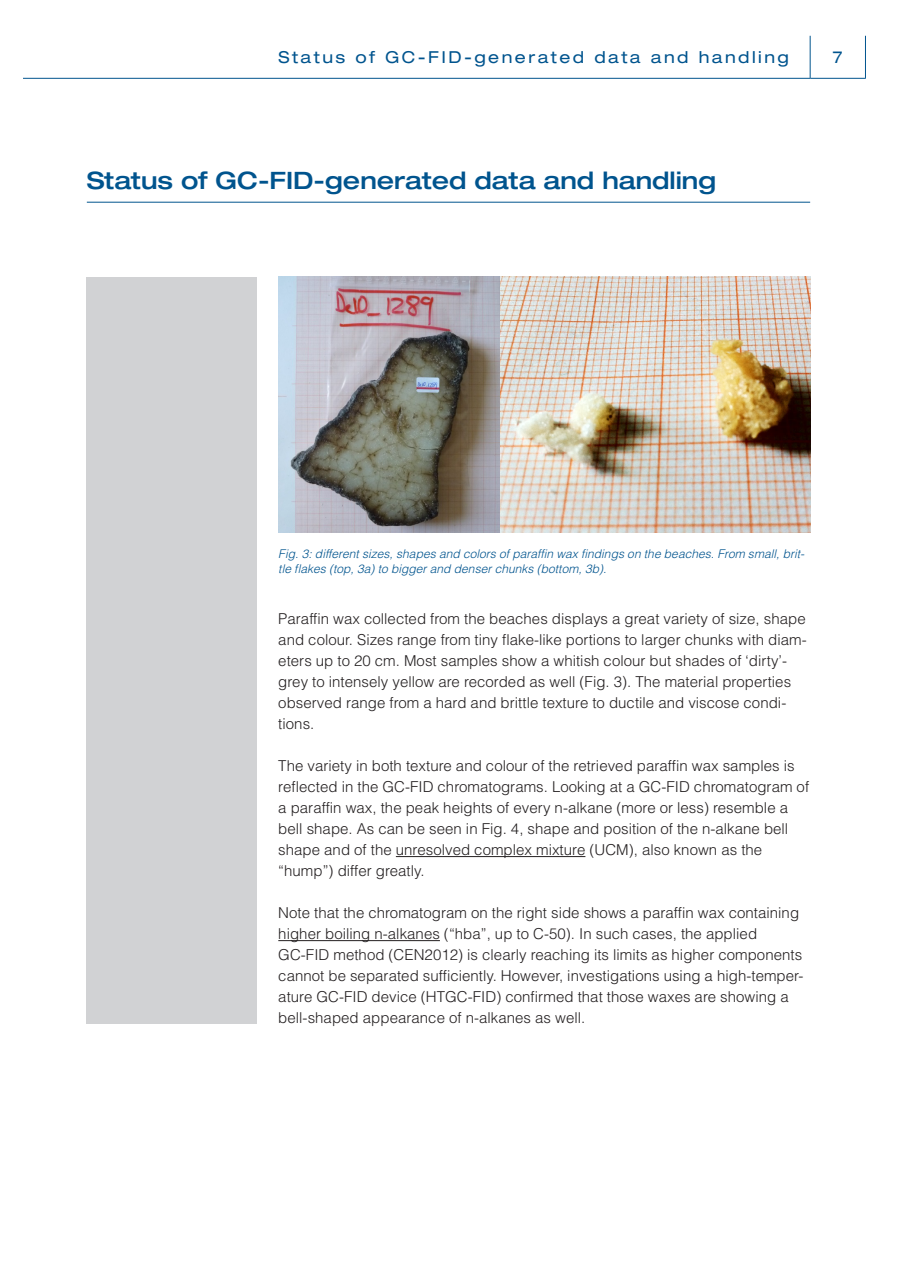
<style>
.page{position:relative;width:897px;height:1267px;background:#fff}
.page>*{position:absolute;margin:0;border:0;box-sizing:border-box;transform-origin:0 0}
.t1{font:500 expanded 24px "Helvetica Neue LT Pro";color:#00548e}
.t2{font:expanded 16.5px "Helvetica Neue LT Pro";letter-spacing:.15em;color:#00548e}
.t3{font:300 15px/21px "Helvetica LT Std";letter-spacing:.005em;color:#231f20}
.t4{font:italic 300 12px/15px "Helvetica LT Std";letter-spacing:.005em;color:#00548e}
</style>
<div class="page">
<hr style="left:809px;top:36px;width:1px;height:42px;background:#00548e">
<hr style="left:865px;top:36px;width:1px;height:42px;background:#00548e">
<hr style="left:23px;top:78px;width:787px;height:1px;background:#00548e">
<hr style="left:810px;top:78px;width:55px;height:1px;background:#00548e">
<hr style="left:87px;top:202px;width:723px;height:1px;background:#00548e">
<div style="left:87px;top:277px;width:170px;height:746px;background:#d1d2d4"></div>
<hr style="left:396px;top:856px;width:189px;height:1px;background:#231f20">
<hr style="left:278px;top:940px;width:162px;height:1px;background:#231f20">
<img style="left:278px;top:277px;width:532px;height:255px">
<p class="t2" style="left:278px;top:46px;width:511px">Status of GC-FID-generated data and handling</p>
<p class="t2" style="left:832px;top:46px;width:11px">7</p>
<h1 class="t1" style="left:87px;top:165px;width:630px">Status of GC-FID-generated data and handling</h1>
<p class="t4" style="left:278px;top:546px;width:527px">Fig. 3: different sizes, shapes and colors of paraffin wax findings on the beaches. From small, brit&shy;tle flakes (top, 3a) to bigger and denser chunks (bottom, 3b).</p>
<p class="t3" style="left:278px;top:608px;width:530px">Paraffin wax collected from the beaches displays a great variety of size, shape and colour. Sizes range from tiny flake-like portions to larger chunks with diam&shy;eters up to 20 cm. Most samples show a whitish colour but shades of ‘dirty’- grey to intensely yellow are recorded as well (Fig. 3). The material properties observed range from a hard and brittle texture to ductile and viscose condi&shy;tions.</p>
<p class="t3" style="left:278px;top:755px;width:532px">The variety in both texture and colour of the retrieved paraffin wax samples is reflected in the GC-FID chromatograms. Looking at a GC-FID chromatogram of a paraffin wax, the peak heights of every n-alkane (more or less) resemble a bell shape. As can be seen in Fig. 4, shape and position of the n-alkane bell shape and of the unresolved complex mixture (UCM), also known as the “hump”) differ greatly.</p>
<p class="t3" style="left:278px;top:902px;width:526px">Note that the chromatogram on the right side shows a paraffin wax containing higher boiling n-alkanes (“hba”, up to C-50). In such cases, the applied GC-FID method (CEN2012) is clearly reaching its limits as higher components cannot be separated sufficiently. However, investigations using a high-temper&shy;ature GC-FID device (HTGC-FID) confirmed that those waxes are showing a bell-shaped appearance of n-alkanes as well.</p>
</div>
